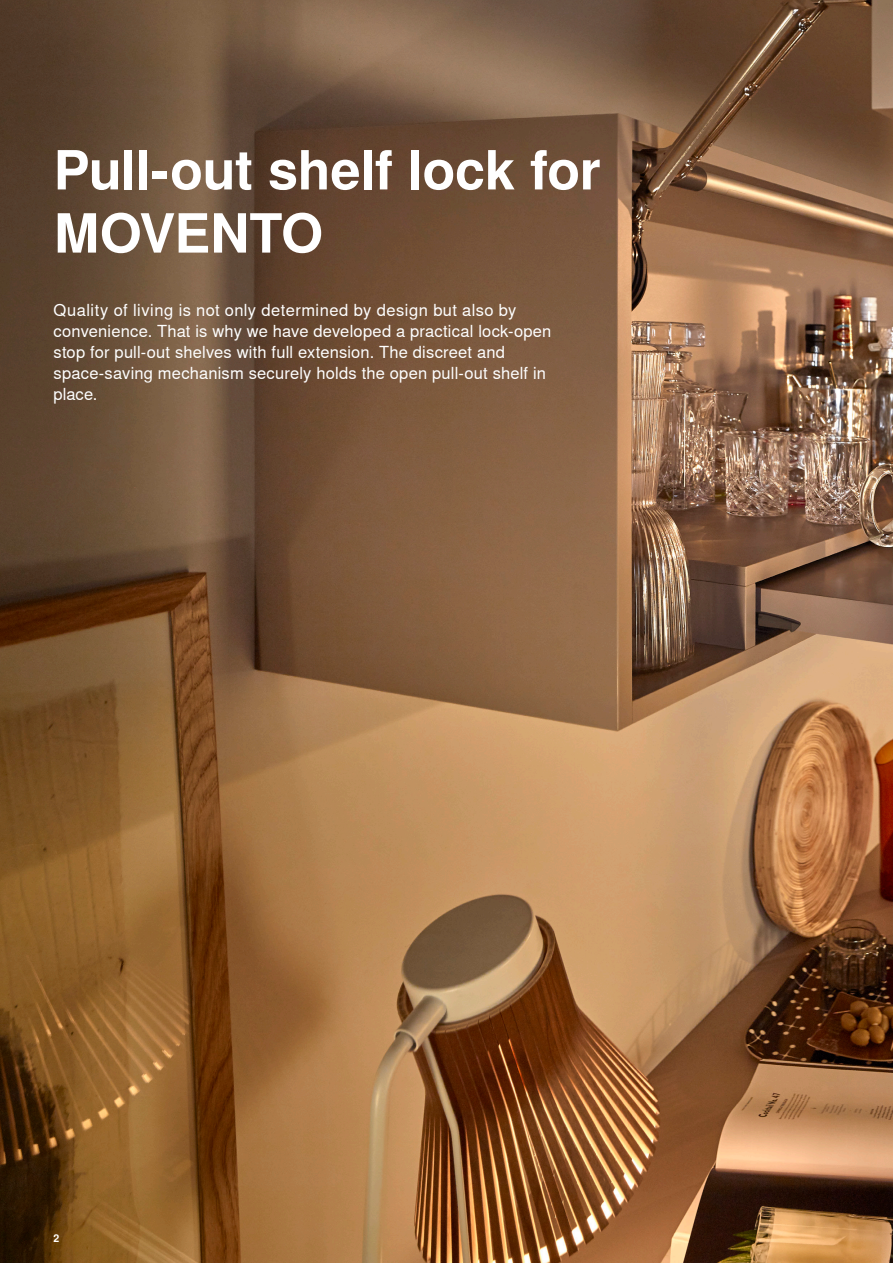
<style>
.page{position:relative;width:893px;height:1263px;background:#fff}
.page>*{position:absolute;margin:0;border:0;box-sizing:border-box;transform-origin:0 0}
._36_Head_A4_White_Bo{font:700 54px/63.2px "Nimbus Sans Global";letter-spacing:-.01em;color:#fff}
._11_Intro_White_Regu{font:16.5px/21px "Nimbus Sans Global";letter-spacing:.01em;color:#fff}
._07_Pagenumber_Black{font:700 10.5px "Nimbus Sans Global";color:#fff}
</style>
<div class="page">
<img style="left:0;top:0;width:893px;height:1263px">
<p class="_36_Head_A4_White_Bo" style="left:54px;top:139px;width:549px">Pull-out shelf lock for<br>MOVENTO</p>
<p class="_11_Intro_White_Regu" style="left:54px;top:300px;width:499px">Quality of living is not only determined by design but also by convenience. That is why we have developed a practical lock-open stop for pull-out shelves with full extension. The discreet and space-saving mechanism securely holds the open pull-out shelf in place.</p>
<p class="_07_Pagenumber_Black" style="left:54px;top:1232px;width:7px">2</p>
</div>
